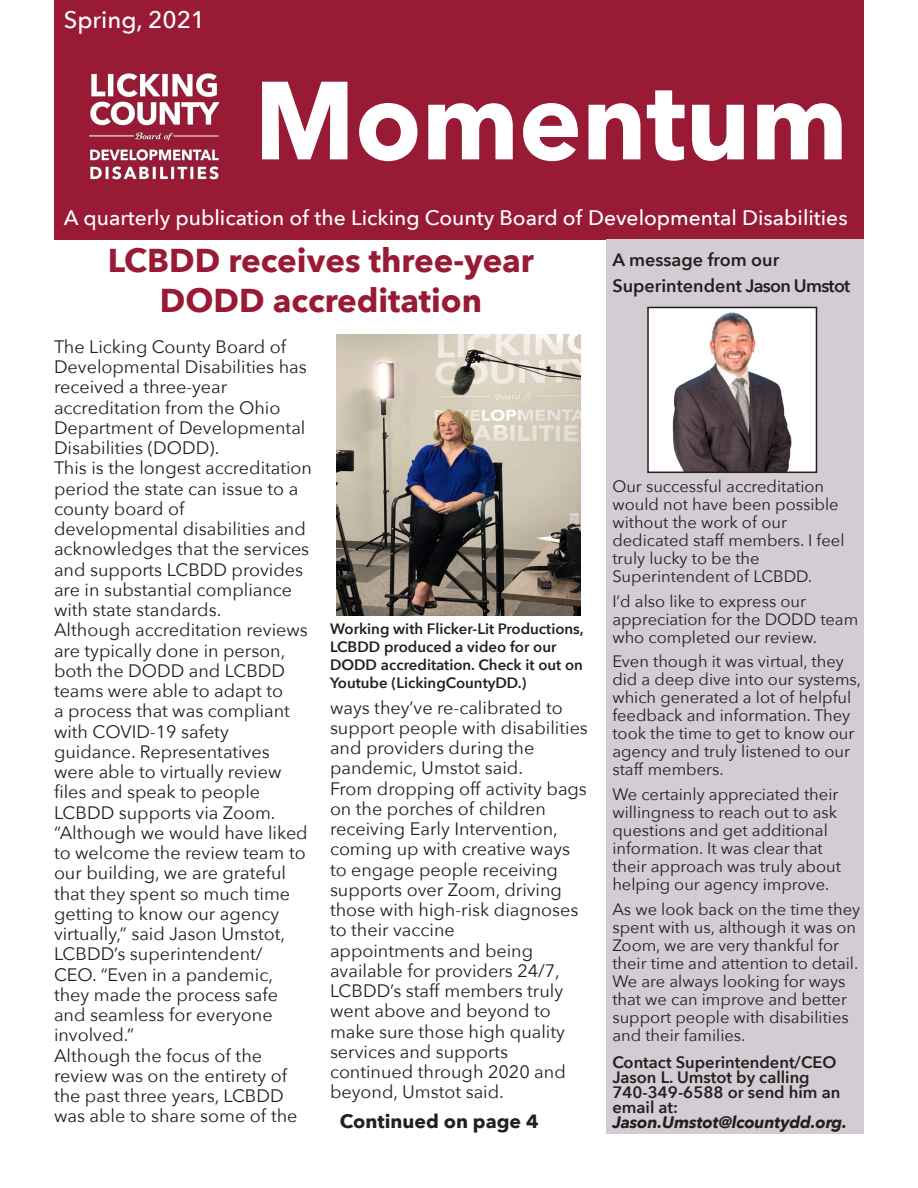
<style>
.page{position:relative;width:918px;height:1188px;background:#fff}
.page>*{position:absolute;margin:0;border:0;box-sizing:border-box;transform-origin:0 0}
.t1{font:700 109.65px "Avenir Next";color:#fff;scale:.96 1}
.t2{font:700 33px/39.6px "Avenir Next";color:#981a35;text-align:center}
.t3{font:500 24px "Avenir Next";color:#fff}
.t4{font:500 21px "Avenir Next";color:#fff}
.t5{font:700 19.05px "Avenir Next";color:#231f20}
.t6{font:18px/20.2px "Avenir Next";color:#231f20}
.t7{font:600 18px "Avenir Next";color:#231f20}
.t8{font:16.5px/18px "Avenir Next";color:#231f20}
.t9{font:600 16.5px/15px "Avenir Next";color:#231f20}
.t10{font:italic 700 16.5px "Avenir Next";letter-spacing:-.01em;color:#231f20}
.t11{font:600 15px/18px "Avenir Next";color:#231f20}
</style>
<div class="page">
<div style="left:54px;top:0;width:810px;height:240px;background:#981a35"></div>
<div style="left:606px;top:240px;width:258px;height:894px;background:#d3ccd2"></div>
<img style="left:650px;top:310px;width:164px;height:160px">
<div style="left:647px;top:307px;width:170px;height:166px;border:2px solid #231f20"></div>
<img style="left:89px;top:73px;width:131px;height:107px">
<img style="left:336px;top:335px;width:244px;height:281px">
<p class="t3" style="left:64px;top:0;width:143px">Spring, 2021</p>
<p class="t1" style="left:254px;top:26px;width:620px">Momentum</p>
<p class="t4" style="left:64px;top:199px;width:785px">A quarterly publication of the Licking County Board of Developmental Disabilities</p>
<p class="t2" style="left:108px;top:240px;width:428px">LCBDD receives three-year<br>DODD accreditation</p>
<p class="t6" style="left:54px;top:336px;width:254px">The Licking County Board of<br>Developmental Disabilities has received a three-year</p>
<p class="t6" style="left:54px;top:396px;width:253px">accreditation from the Ohio<br>Department of Developmental<br>Disabilities (DODD).</p>
<p class="t6" style="left:54px;top:457px;width:260px">This is the longest accreditation period the state can issue to a county board of</p>
<p class="t6" style="left:54px;top:518px;width:257px">developmental disabilities and acknowledges that the services and supports LCBDD provides are in substantial compliance with state standards.</p>
<p class="t6" style="left:54px;top:619px;width:255px">Although accreditation reviews are typically done in person, both the DODD and LCBDD teams were able to adapt to<br>a process that was compliant with COVID-19 safety</p>
<p class="t6" style="left:54px;top:741px;width:229px">guidance. Representatives were able to virtually review files and speak to people<br>LCBDD supports via Zoom.</p>
<p class="t6" style="left:54px;top:822px;width:255px">“Although we would have liked to welcome the review team to our building, we are grateful that they spent so much time getting to know our agency virtually,” said Jason Umstot,<br>LCBDD’s superintendent/<br>CEO. “Even in a pandemic, they made the process safe and seamless for everyone involved.”</p>
<p class="t6" style="left:54px;top:1044px;width:210px">Although the focus of the</p>
<p class="t6" style="left:54px;top:1065px;width:245px">review was on the entirety of the past three years, LCBDD was able to share some of the</p>
<p class="t7" style="left:612px;top:245px;width:168px">A message from our</p>
<p class="t7" style="left:612px;top:270px;width:240px">Superintendent Jason Umstot</p>
<p class="t8" style="left:612px;top:476px;width:228px">Our successful accreditation would not have been possible without the work of our</p>
<p class="t8" style="left:612px;top:530px;width:234px">dedicated staff members. I feel truly lucky to be the</p>
<p class="t8" style="left:612px;top:566px;width:201px">Superintendent of LCBDD.</p>
<p class="t8" style="left:612px;top:591px;width:195px">I’d also like to express our</p>
<p class="t8" style="left:612px;top:609px;width:248px">appreciation for the DODD team who completed our review.</p>
<p class="t8" style="left:612px;top:652px;width:250px">Even though it was virtual, they did a deep dive into our systems, which generated a lot of helpful feedback and information. They took the time to get to know our agency and truly listened to our staff members.</p>
<p class="t8" style="left:612px;top:785px;width:230px">We certainly appreciated their willingness to reach out to ask questions and get additional information. It was clear that their approach was truly about helping our agency improve.</p>
<p class="t8" style="left:612px;top:899px;width:249px">As we look back on the time they spent with us, although it was on<br>Zoom, we are very thankful for their time and attention to detail.<br>We are always looking for ways that we can improve and better support people with disabilities and their families.</p>
<p class="t11" style="left:330px;top:619px;width:255px">Working with Flicker-Lit Productions, LCBDD produced a video for our DODD accreditation. Check it out on Youtube (LickingCountyDD.)</p>
<p class="t6" style="left:330px;top:696px;width:259px">ways they’ve re-calibrated to support people with disabilities and providers during the</p>
<p class="t6" style="left:330px;top:757px;width:195px">pandemic, Umstot said.</p>
<p class="t6" style="left:330px;top:777px;width:258px">From dropping off activity bags on the porches of children receiving Early Intervention, coming up with creative ways to engage people receiving supports over Zoom, driving those with high-risk diagnoses to their vaccine</p>
<p class="t6" style="left:330px;top:939px;width:236px">appointments and being available for providers 24/7,<br>LCBDD’s staff members truly went above and beyond to make sure those high quality services and supports</p>
<p class="t6" style="left:330px;top:1061px;width:237px">continued through 2020 and beyond, Umstot said.</p>
<p class="t9" style="left:612px;top:1054px;width:226px">Contact Superintendent/CEO</p>
<p class="t9" style="left:612px;top:1069px;width:199px">Jason L. Umstot by calling</p>
<p class="t9" style="left:612px;top:1084px;width:230px">740-349-6588 or send him an email at:</p>
<p class="t5" style="left:340px;top:1105px;width:200px">Continued on page 4</p>
<p class="t10" style="left:612px;top:1108px;width:236px">Jason.Umstot@lcountydd.org.</p>
</div>
